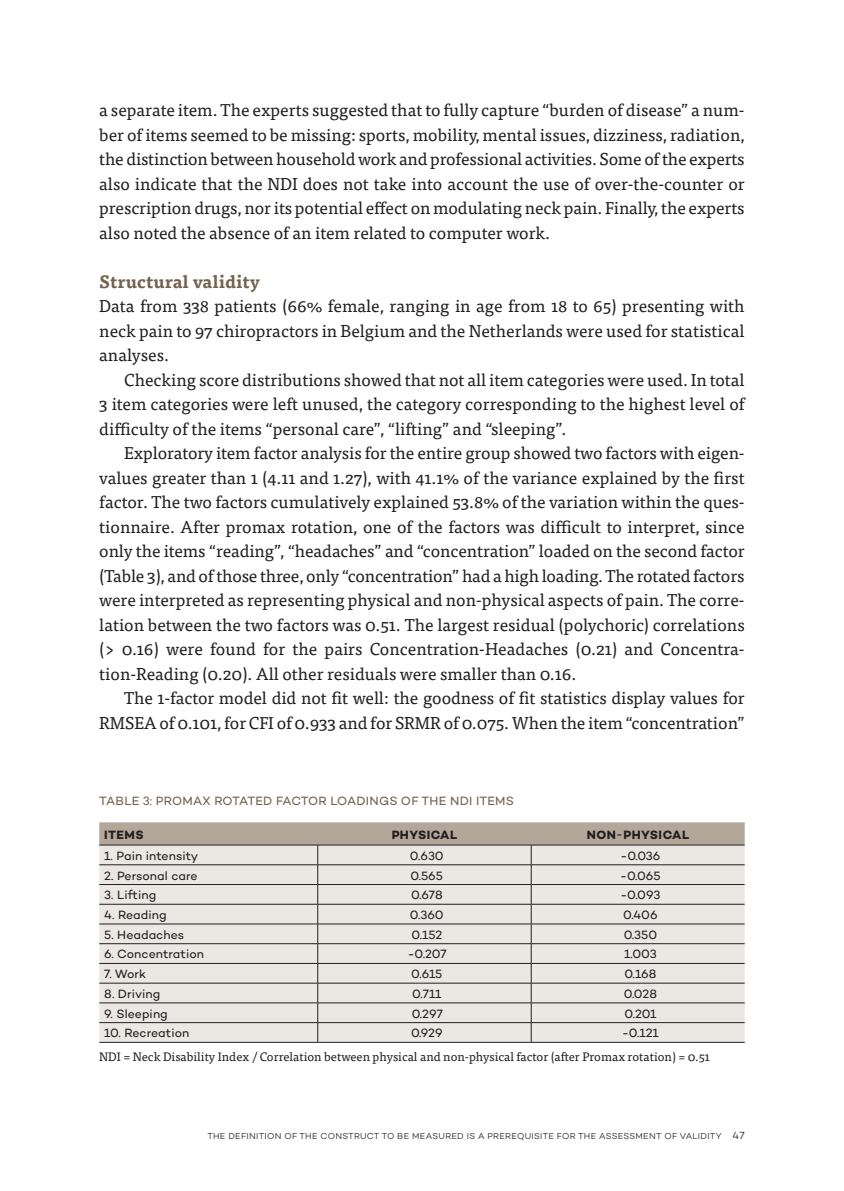
<style>
.page{position:relative;width:844px;height:1191px;background:#fff}
.page>*{position:absolute;margin:0;border:0;box-sizing:border-box;transform-origin:0 0}
.t1{font:700 17.5px "Tisa Pro";letter-spacing:.02em;color:#73624d}
.t2{font:17.15px/24.5px "Tisa Pro";color:#231f20;text-align:justify}
.t3{font:12.25px "Campton";color:#231f20}
.t4{font:12.25px "Tisa Pro";color:#231f20}
.t5{font:12.25px "Campton";letter-spacing:.02em;color:#73624d}
.t6{font:12.25px "Campton Bold DEMO";letter-spacing:.035em;color:#231f20}
.t7{font:8.75px "Campton Light DEMO";letter-spacing:.035em;color:#231f20}
.s1{font-family:"Campton"}
.s2{font-size:10.5px}
</style>
<div class="page">
<svg style="left:99px;top:822px;width:645px;height:220px;background:#dcd7d2"></svg>
<hr style="left:99px;top:1042px;width:218px;height:1px;background:#231f20">
<hr style="left:317px;top:1042px;width:214px;height:1px;background:#231f20">
<hr style="left:531px;top:1042px;width:213px;height:1px;background:#231f20">
<p class="t2" style="left:99px;top:97px;width:646px">a separate item. The experts suggested that to fully capture “burden of disease” a num&shy;ber of items seemed to be missing: sports, mobility, mental issues, dizziness, radiation, the distinction between household work and professional activities. Some of the experts also indicate that the NDI does not take into account the use of over-the-counter or prescription drugs, nor its potential effect on modulating neck pain. Finally, the experts also noted the absence of an item related to computer work.</p>
<p class="t1" style="left:99px;top:267px;width:162px">Structural validity</p>
<p class="t2" style="left:99px;top:293px;width:646px">Data from 338 patients (66% female, ranging in age from 18 to 65) presenting with neck pain to 97 chiropractors in Belgium and the Netherlands were used for statistical analyses.</p>
<p class="t2" style="left:99px;top:366px;width:646px;text-indent:25px">Checking score distributions showed that not all item categories were used. In total 3 item categories were left unused, the category corresponding to the highest level of difficulty of the items “personal care”, “lifting” and “sleeping”.</p>
<p class="t2" style="left:99px;top:440px;width:646px;text-indent:25px">Exploratory item factor analysis for the entire group showed two factors with eigen&shy;values greater than 1 (4.11 and 1.27), with 41.1% of the variance explained by the first factor. The two factors cumulatively explained 53.8% of the variation within the ques&shy;tionnaire. After promax rotation, one of the factors was difficult to interpret, since only the items “reading”, “headaches” and “concentration” loaded on the second factor (Table 3), and of those three, only “concentration” had a high loading. The rotated factors were interpreted as representing physical and non-physical aspects of pain. The corre&shy;lation between the two factors was 0.51. The largest residual (polychoric) correlations (&gt; 0.16) were found for the pairs Concentration-Headaches (0.21) and Concentra&shy;tion-Reading (0.20). All other residuals were smaller than 0.16.</p>
<p class="t2" style="left:99px;top:685px;width:646px;text-align:right">The 1-factor model did not fit well: the goodness of fit statistics display values for<br>RMSEA of 0.101, for CFI of 0.933 and for SRMR of 0.075. When the item “concentration”</p>
<p class="t5" style="left:99px;top:793px;width:416px">TABLE 3: PROMAX ROTATED FACTOR LOADINGS OF THE NDI ITEMS</p>
<p class="t6" style="left:104px;top:827px;width:41px">ITEMS</p>
<p class="t6" style="left:391px;top:827px;width:67px">PHYSICAL</p>
<p class="t6" style="left:586px;top:827px;width:104px">NON<span class="s1">-</span>PHYSICAL</p>
<p class="t3" style="left:104px;top:848px;width:96px">1. Pain intensity</p>
<p class="t3" style="left:410px;top:848px;width:35px">0.630</p>
<p class="t3" style="left:620px;top:848px;width:41px">-0.036</p>
<p class="t3" style="left:104px;top:867px;width:95px">2. Personal care</p>
<p class="t3" style="left:410px;top:867px;width:34px">0.565</p>
<p class="t3" style="left:620px;top:867px;width:42px">-0.065</p>
<p class="t3" style="left:104px;top:887px;width:53px">3. Lifting</p>
<p class="t3" style="left:411px;top:887px;width:33px">0.678</p>
<p class="t3" style="left:620px;top:887px;width:42px">-0.093</p>
<p class="t3" style="left:104px;top:907px;width:64px">4. Reading</p>
<p class="t3" style="left:410px;top:907px;width:35px">0.360</p>
<p class="t3" style="left:623px;top:907px;width:36px">0.406</p>
<p class="t3" style="left:104px;top:927px;width:81px">5. Headaches</p>
<p class="t3" style="left:411px;top:927px;width:32px">0.152</p>
<p class="t3" style="left:623px;top:927px;width:35px">0.350</p>
<p class="t3" style="left:104px;top:946px;width:101px">6. Concentration</p>
<p class="t3" style="left:407px;top:946px;width:40px">-0.207</p>
<p class="t3" style="left:624px;top:946px;width:34px">1.003</p>
<p class="t3" style="left:104px;top:966px;width:43px">7. Work</p>
<p class="t3" style="left:411px;top:966px;width:33px">0.615</p>
<p class="t3" style="left:624px;top:966px;width:34px">0.168</p>
<p class="t3" style="left:104px;top:986px;width:58px">8. Driving</p>
<p class="t3" style="left:412px;top:986px;width:31px">0.711</p>
<p class="t3" style="left:623px;top:986px;width:35px">0.028</p>
<p class="t3" style="left:104px;top:1005px;width:65px">9. Sleeping</p>
<p class="t3" style="left:411px;top:1005px;width:33px">0.297</p>
<p class="t3" style="left:624px;top:1005px;width:33px">0.201</p>
<p class="t3" style="left:104px;top:1025px;width:86px">10. Recreation</p>
<p class="t3" style="left:411px;top:1025px;width:33px">0.929</p>
<p class="t3" style="left:622px;top:1025px;width:38px">-0.121</p>
<p class="t4" style="left:99px;top:1048px;width:612px">NDI = Neck Disability Index / Correlation between physical and non-physical factor (after Promax rotation) = 0.51</p>
<p class="t7" style="left:207px;top:1131px;width:538px">THE DEFINITION OF THE CONSTRUCT TO BE MEASURED IS A PREREQUISITE FOR THE ASSESSMENT OF VALIDITY <span class="s2">47</span></p>
</div>
